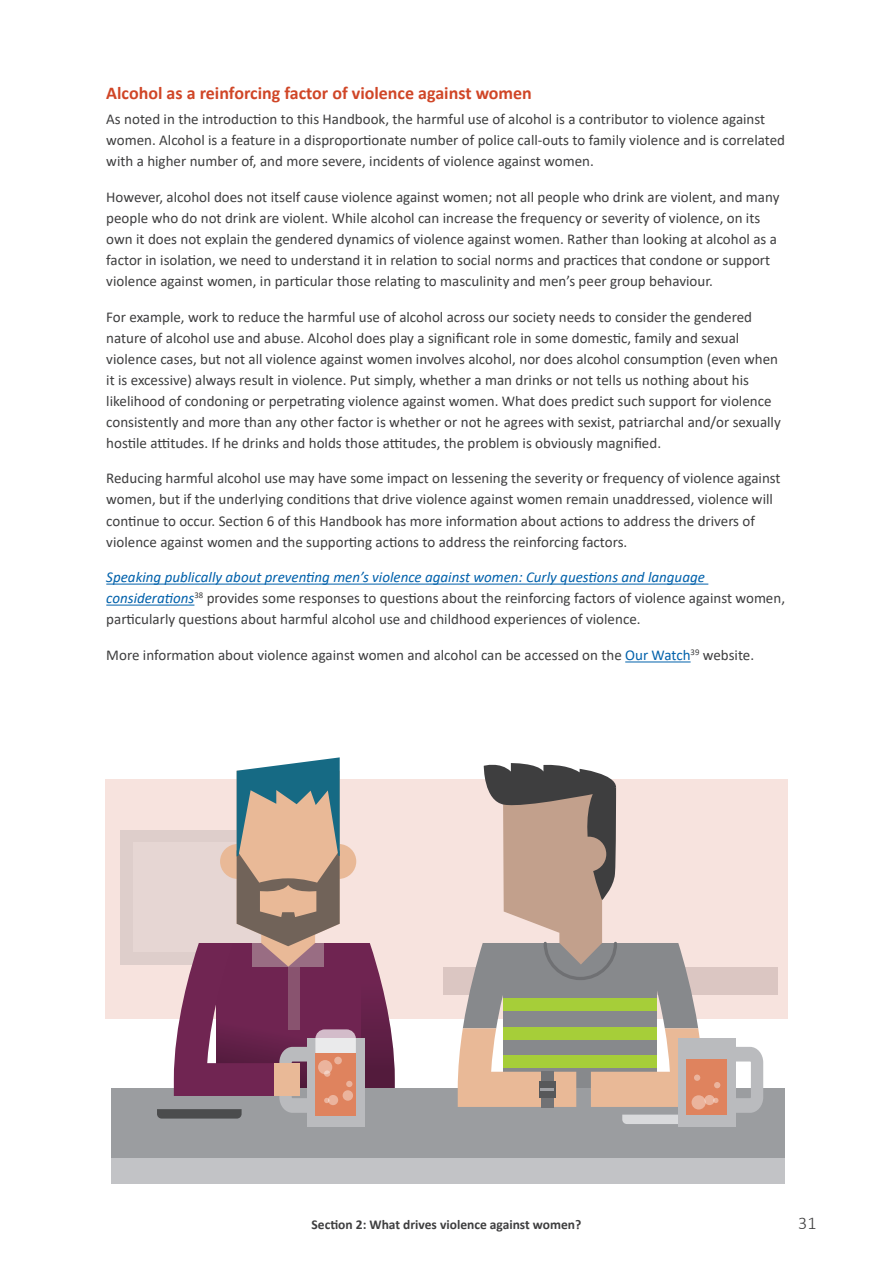
<style>
.page{position:relative;width:893px;height:1263px;background:#fff}
.page>*{position:absolute;margin:0;border:0;box-sizing:border-box;transform-origin:0 0}
.t1{font:700 18px "Calibri";color:#d04627}
.t2{font:300 18px "Calibri";color:#3e3e3f}
.t3{font:15px/21px "Calibri";color:#3e3e3f}
.t4{font:700 13.5px "Calibri";color:#3e3e3f}
.s1{font-style:italic;color:#0161ab}
.s2{color:#0161ab}
</style>
<div class="page">
<hr style="left:106px;top:584px;width:602px;height:1px;background:#0161ab">
<hr style="left:106px;top:605px;width:88px;height:1px;background:#0161ab">
<hr style="left:625px;top:661px;width:66px;height:1px;background:#0161ab">
<div style="left:112px;top:1147px;width:673px;height:37px;background:#c2c3c6"></div>
<div style="left:105px;top:779px;width:683px;height:240px;background:#f7e3de"></div>
<div style="left:121px;top:830px;width:190px;height:135px;background:#dececb"></div>
<div style="left:133px;top:843px;width:165px;height:109px;background:#e6d6d3"></div>
<div style="left:112px;top:1089px;width:673px;height:69px;background:#9b9da0"></div>
<div style="left:541px;top:1071px;width:12px;height:37px;background:#717275"></div>
<svg style="left:458px;top:763px;width:245px;height:344px;background:#beb19f"></svg>
<svg style="left:157px;top:757px;width:238px;height:370px"></svg>
<svg style="left:622px;top:1114px;width:56px;height:10px"></svg>
<div style="left:678px;top:1038px;width:58px;height:89px;background:#babbbe"></div>
<div style="left:687px;top:1059px;width:40px;height:56px;background:#df835e"></div>
<svg style="left:736px;top:1047px;width:27px;height:66px"></svg>
<svg style="left:714px;top:1098px;width:4px;height:5px"></svg>
<div style="left:704px;top:1095px;width:11px;height:10px;background:#ebb49d;border-radius:50%"></div>
<div style="left:694px;top:1074px;width:6px;height:7px;background:#ebb49d;border-radius:50%"></div>
<svg style="left:714px;top:1082px;width:6px;height:6px"></svg>
<div style="left:692px;top:1095px;width:14px;height:14px;background:#ebb49d;border-radius:50%"></div>
<h3 class="t1" style="left:106px;top:80px;width:427px">Alcohol as a reinforcing factor of violence against women</h3>
<p class="t3" style="left:106px;top:108px;width:680px">As noted in the introduction to this Handbook, the harmful use of alcohol is a contributor to violence against women. Alcohol is a feature in a disproportionate number of police call-outs to family violence and is correlated with a higher number of, and more severe, incidents of violence against women.</p>
<p class="t3" style="left:106px;top:186px;width:675px">However, alcohol does not itself cause violence against women; not all people who drink are violent, and many people who do not drink are violent. While alcohol can increase the frequency or severity of violence, on its own it does not explain the gendered dynamics of violence against women. Rather than looking at alcohol as a factor in isolation, we need to understand it in relation to social norms and practices that condone or support violence against women, in particular those relating to masculinity and men’s peer group behaviour.</p>
<p class="t3" style="left:106px;top:306px;width:676px">For example, work to reduce the harmful use of alcohol across our society needs to consider the gendered nature of alcohol use and abuse. Alcohol does play a significant role in some domestic, family and sexual violence cases, but not all violence against women involves alcohol, nor does alcohol consumption (even when it is excessive) always result in violence. Put simply, whether a man drinks or not tells us nothing about his likelihood of condoning or perpetrating violence against women. What does predict such support for violence consistently and more than any other factor is whether or not he agrees with sexist, patriarchal and/or sexually hostile attitudes. If he drinks and holds those attitudes, the problem is obviously magnified.</p>
<p class="t3" style="left:106px;top:468px;width:676px">Reducing harmful alcohol use may have some impact on lessening the severity or frequency of violence against women, but if the underlying conditions that drive violence against women remain unaddressed, violence will continue to occur. Section 6 of this Handbook has more information about actions to address the drivers of violence against women and the supporting actions to address the reinforcing factors.</p>
<p class="t3" style="left:106px;top:566px;width:680px"><span class="s1">Speaking publically about preventing men’s violence against women: Curly questions and language considerations</span><sup>38</sup> provides some responses to questions about the reinforcing factors of violence against women, particularly questions about harmful alcohol use and childhood experiences of violence.</p>
<p class="t3" style="left:106px;top:644px;width:649px">More information about violence against women and alcohol can be accessed on the <span class="s2">Our Watch</span><sup>39</sup> website.</p>
<p class="t4" style="left:312px;top:1215px;width:271px">Section 2: What drives violence against women?</p>
<p class="t2" style="left:798px;top:1212px;width:20px">31</p>
</div>
